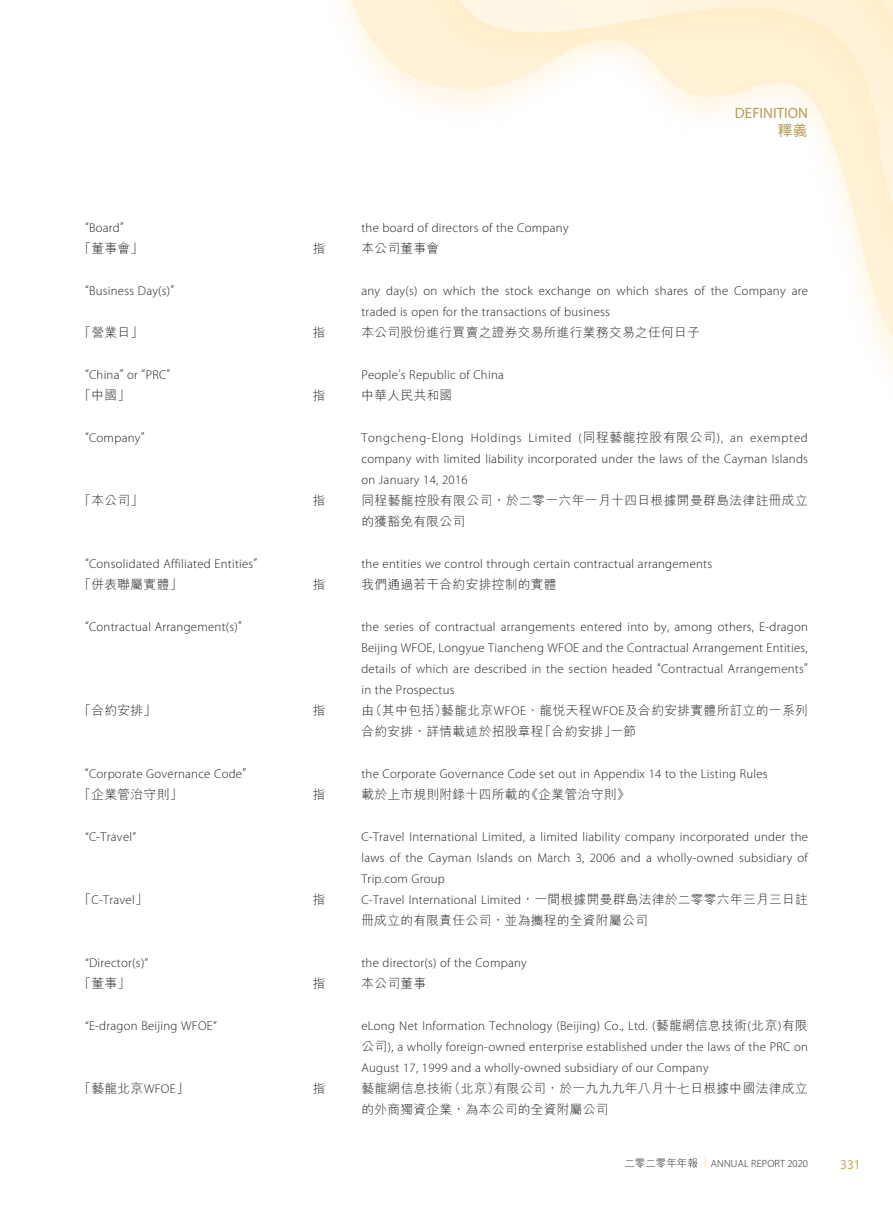
<style>
.page{position:relative;width:893px;height:1212px;background:#fff}
.page>*{position:absolute;margin:0;border:0;box-sizing:border-box;transform-origin:0 0}
.t1{font:15px "Myriad Pro";color:#b69955}
.t2{font:500 15px "M Hei HK";color:#b69955}
.t3{font:13.5px "Myriad Pro";color:#caa95f}
.t4{font:300 12.75px/21px "Myriad Pro";letter-spacing:.02em;color:#231f20;text-align:justify}
.t5{font:300 12.75px/21px "M Hei HK";letter-spacing:.02em;color:#231f20}
.t6{font:300 10.5px "Myriad Pro";letter-spacing:.02em;color:#231f20}
.s1{font-family:"M Hei HK"}
.s2{font-family:"Myriad Pro"}
.s3{font-family:"M Hei HK";color:#ffc746}
</style>
<div class="page">
<img style="left:342px;top:0;width:551px;height:370px">
<p class="t1" style="left:735px;top:103px;width:74px">DEFINITION</p>
<p class="t2" style="left:778px;top:119px;width:31px">釋義</p>
<p class="t4" style="left:85px;top:217px;width:40px">“Board”</p>
<p class="t4" style="left:361px;top:217px;width:209px">the board of directors of the Company</p>
<p class="t5" style="left:79px;top:238px;width:66px">「董事會」</p>
<p class="t5" style="left:313px;top:238px;width:14px">指</p>
<p class="t5" style="left:361px;top:238px;width:79px">本公司董事會</p>
<p class="t4" style="left:85px;top:280px;width:91px">“Business Day(s)”</p>
<p class="t4" style="left:361px;top:280px;width:448px">any day(s) on which the stock exchange on which shares of the Company are traded is open for the transactions of business</p>
<p class="t5" style="left:79px;top:322px;width:66px">「營業日」</p>
<p class="t5" style="left:313px;top:322px;width:14px">指</p>
<p class="t5" style="left:361px;top:322px;width:340px">本公司股份進行買賣之證券交易所進行業務交易之任何日子</p>
<p class="t4" style="left:85px;top:364px;width:87px">“China” or “PRC”</p>
<p class="t4" style="left:361px;top:364px;width:144px">People’s Republic of China</p>
<p class="t5" style="left:79px;top:385px;width:53px">「中國」</p>
<p class="t5" style="left:312px;top:385px;width:14px">指</p>
<p class="t5" style="left:361px;top:385px;width:92px">中華人民共和國</p>
<p class="t4" style="left:85px;top:427px;width:61px">“Company”</p>
<p class="t4" style="left:361px;top:427px;width:448px">Tongcheng-Elong Holdings Limited (<span class="s1">同程藝龍控股有限公司</span>), an exempted company with limited liability incorporated under the laws of the Cayman Islands on January 14, 2016</p>
<p class="t5" style="left:79px;top:490px;width:66px">「本公司」</p>
<p class="t5" style="left:312px;top:490px;width:14px">指</p>
<p class="t5" style="left:361px;top:490px;width:448px">同程藝龍控股有限公司，於二零一六年一月十四日根據開曼群島法律註冊成立的獲豁免有限公司</p>
<p class="t4" style="left:85px;top:553px;width:174px">“Consolidated Affiliated Entities”</p>
<p class="t4" style="left:361px;top:553px;width:352px">the entities we control through certain contractual arrangements</p>
<p class="t5" style="left:79px;top:574px;width:105px">「併表聯屬實體」</p>
<p class="t5" style="left:312px;top:574px;width:14px">指</p>
<p class="t5" style="left:361px;top:574px;width:197px">我們通過若干合約安排控制的實體</p>
<p class="t4" style="left:85px;top:616px;width:158px">“Contractual Arrangement(s)”</p>
<p class="t4" style="left:361px;top:616px;width:448px">the series of contractual arrangements entered into by, among others, E-dragon Beijing WFOE, Longyue Tiancheng WFOE and the Contractual Arrangement Entities, details of which are described in the section headed “Contractual Arrangements” in the Prospectus</p>
<p class="t5" style="left:79px;top:700px;width:79px">「合約安排」</p>
<p class="t5" style="left:312px;top:700px;width:14px">指</p>
<p class="t5" style="left:361px;top:700px;width:448px">由（其中包括）藝龍北京<span class="s2">WFOE</span>、龍悅天程<span class="s2">WFOE</span>及合約安排實體所訂立的一系列合約安排，詳情載述於招股章程「合約安排」一節</p>
<p class="t4" style="left:85px;top:763px;width:163px">“Corporate Governance Code”</p>
<p class="t4" style="left:361px;top:763px;width:408px">the Corporate Governance Code set out in Appendix 14 to the Listing Rules</p>
<p class="t5" style="left:79px;top:784px;width:105px">「企業管治守則」</p>
<p class="t5" style="left:312px;top:784px;width:14px">指</p>
<p class="t5" style="left:361px;top:784px;width:270px">載於上市規則附錄十四所載的《企業管治守則》</p>
<p class="t4" style="left:85px;top:826px;width:53px">“C-Travel”</p>
<p class="t4" style="left:361px;top:826px;width:448px">C-Travel International Limited, a limited liability company incorporated under the laws of the Cayman Islands on March 3, 2006 and a wholly-owned subsidiary of Trip.com Group</p>
<p class="t4" style="left:79px;top:889px;width:71px"><span class="s1">「</span>C-Travel<span class="s1">」</span></p>
<p class="t5" style="left:312px;top:889px;width:14px">指</p>
<p class="t4" style="left:361px;top:889px;width:448px">C-Travel International Limited<span class="s1">，一間根據開曼群島法律於二零零六年三月三日註</span></p>
<p class="t5" style="left:361px;top:910px;width:288px">冊成立的有限責任公司，並為攜程的全資附屬公司</p>
<p class="t4" style="left:85px;top:952px;width:65px">“Director(s)”</p>
<p class="t4" style="left:361px;top:952px;width:167px">the director(s) of the Company</p>
<p class="t5" style="left:79px;top:973px;width:53px">「董事」</p>
<p class="t5" style="left:312px;top:973px;width:14px">指</p>
<p class="t5" style="left:361px;top:973px;width:66px">本公司董事</p>
<p class="t4" style="left:85px;top:1015px;width:133px">“E-dragon Beijing WFOE”</p>
<p class="t4" style="left:361px;top:1015px;width:448px">eLong Net Information Technology (Beijing) Co., Ltd. (<span class="s1">藝龍網信息技術</span>(<span class="s1">北京</span>)<span class="s1">有限公司</span>), a wholly foreign-owned enterprise established under the laws of the PRC on August 17, 1999 and a wholly-owned subsidiary of our Company</p>
<p class="t5" style="left:79px;top:1078px;width:112px">「藝龍北京<span class="s2">WFOE</span>」</p>
<p class="t5" style="left:312px;top:1078px;width:14px">指</p>
<p class="t5" style="left:361px;top:1078px;width:448px">藝龍網信息技術（北京）有限公司，於一九九九年八月十七日根據中國法律成立的外商獨資企業，為本公司的全資附屬公司</p>
<p class="t6" style="left:624px;top:1157px;width:185px"><span class="s1">二零二零年年報</span> <span class="s3">︱</span>ANNUAL REPORT 2020</p>
<p class="t3" style="left:840px;top:1156px;width:22px">331</p>
</div>
